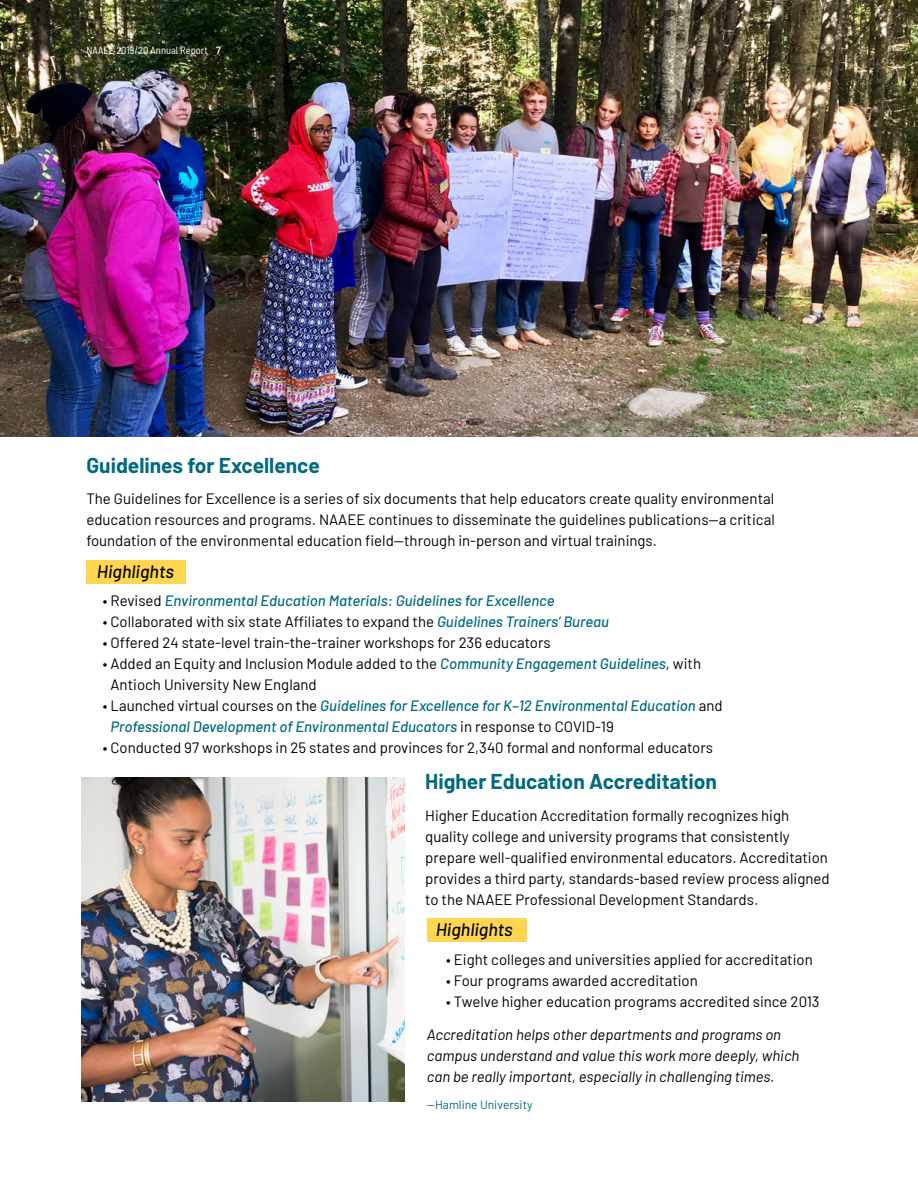
<style>
.page{position:relative;width:918px;height:1188px;background:#fff}
.page>*{position:absolute;margin:0;border:0;box-sizing:border-box;transform-origin:0 0}
.t1{font:700 21px "Barlow";color:#006a7f}
.t2{font:italic 500 18px "Barlow";color:#000}
.t3{font:15px/21px "Barlow";color:#000}
.t4{font:italic 500 15px/21px "Barlow";color:#006a7f}
.t5{font:italic 15px/21px "Barlow";color:#000}
.t6{font:12px "Barlow";color:#006a7f}
.t7{font:semi-condensed 10.5px "Barlow";color:#fff}
.s1{font-weight:600}
.s2{font-weight:400;font-style:normal;color:#000}
.s3{font-weight:500;font-style:italic;color:#006a7f}
</style>
<div class="page">
<div style="left:427px;top:918px;width:99px;height:24px;background:#ffd64f"></div>
<div style="left:86px;top:560px;width:100px;height:23px;background:#ffd64f"></div>
<img style="left:0;top:0;width:918px;height:436px">
<img style="left:81px;top:778px;width:324px;height:323px">
<p class="t7" style="left:86px;top:42px;width:136px">NAAEE 2019/20 Annual Report <span class="s1">7</span></p>
<h1 class="t1" style="left:86px;top:450px;width:235px">Guidelines for Excellence</h1>
<p class="t3" style="left:86px;top:487px;width:690px;text-align:justify">The Guidelines for Excellence is a series of six documents that help educators create quality environmental education resources and programs. NAAEE continues to disseminate the guidelines publications—a critical foundation of the environmental education field—through in-person and virtual trainings.</p>
<p class="t2" style="left:97px;top:558px;width:79px">Highlights</p>
<p class="t4" style="left:103px;top:589px;width:453px"><span class="s2">• Revised</span> Environmental Education Materials: Guidelines for Excellence</p>
<p class="t3" style="left:103px;top:610px;width:508px">• Collaborated with six state Affiliates to expand the <span class="s3">Guidelines Trainers’ Bureau</span></p>
<p class="t3" style="left:103px;top:631px;width:449px">• Offered 24 state-level train-the-trainer workshops for 236 educators</p>
<p class="t3" style="left:111px;top:652px;width:592px;text-indent:-8px">• Added an Equity and Inclusion Module added to the <span class="s3">Community Engagement Guidelines</span>, with<br>Antioch University New England</p>
<p class="t4" style="left:111px;top:694px;width:614px;text-indent:-8px"><span class="s2">• Launched virtual courses on the</span> Guidelines for Excellence for K–12 Environmental Education <span class="s2">and<br></span>Professional Development of Environmental Educators <span class="s2">in response to COVID-19</span></p>
<p class="t3" style="left:103px;top:736px;width:612px">• Conducted 97 workshops in 25 states and provinces for 2,340 formal and nonformal educators</p>
<h1 class="t1" style="left:425px;top:766px;width:293px">Higher Education Accreditation</h1>
<p class="t3" style="left:425px;top:804px;width:406px">Higher Education Accreditation formally recognizes high quality college and university programs that consistently prepare well-qualified environmental educators. Accreditation provides a third party, standards-based review process aligned to the NAAEE Professional Development Standards.</p>
<p class="t2" style="left:436px;top:917px;width:79px">Highlights</p>
<p class="t3" style="left:446px;top:948px;width:368px">• Eight colleges and universities applied for accreditation</p>
<p class="t3" style="left:446px;top:969px;width:253px">• Four programs awarded accreditation</p>
<p class="t3" style="left:446px;top:990px;width:375px">• Twelve higher education programs accredited since 2013</p>
<p class="t5" style="left:427px;top:1023px;width:374px">Accreditation helps other departments and programs on campus understand and value this work more deeply, which can be really important, especially in challenging times.</p>
<p class="t6" style="left:427px;top:1096px;width:107px">—Hamline University</p>
</div>
